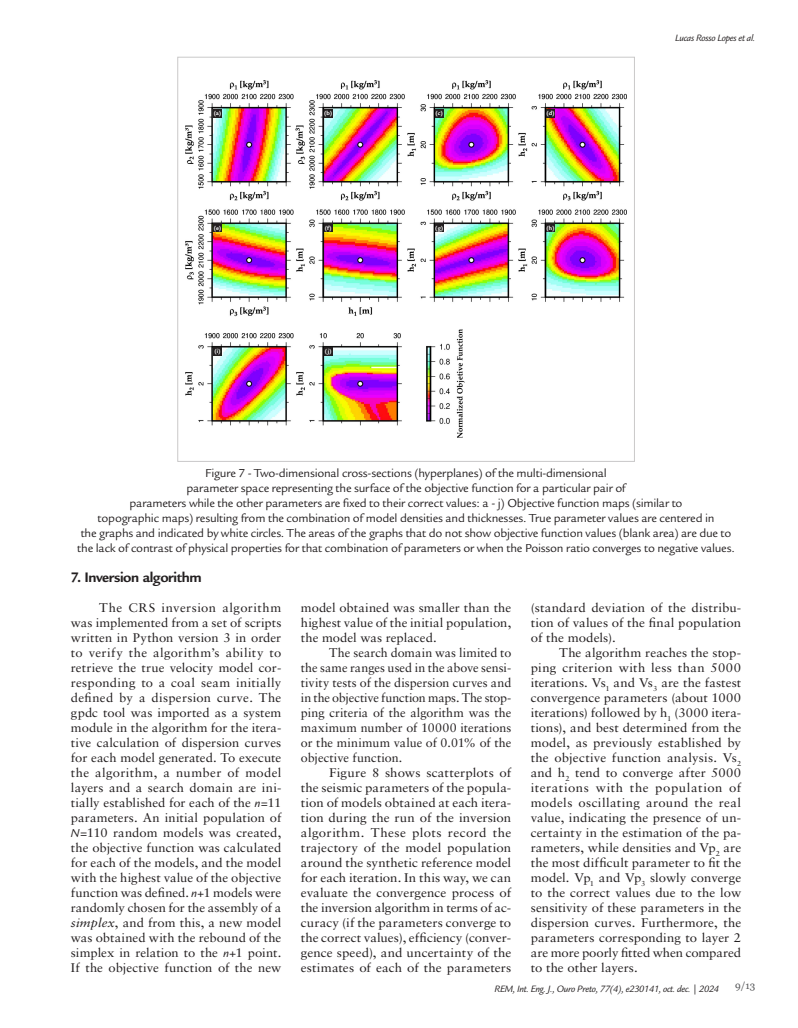
<style>
.page{position:relative;width:798px;height:1028px;background:#fff}
.page>*{position:absolute;margin:0;border:0;box-sizing:border-box;transform-origin:0 0}
.Subtítulo{font:700 15px "Legacy Sans";letter-spacing:-.03em;color:#231f20}
.Texto_-_EN{font:12.5px/15px "Sabon LT Std";color:#231f20;text-align:justify;scale:1.04 1}
.Texto_-_EN-2{font:12.5px/15px "Sabon LT Std";color:#231f20;text-align:justify;scale:1.05 1}
.Legenda{font:12.5px "Legacy Sans";letter-spacing:-.02em;color:#231f20}
.Texto_-_EN-3{font:12.5px/15px "Sabon LT Std";color:#231f20;text-align:justify;scale:1.06 1}
.Texto_-_EN-4{font:12.5px/15px "Sabon LT Std";color:#231f20;text-align:justify}
.t1{font:italic 10px "Legacy Sans";letter-spacing:-.025em;color:#231f20}
.t2{font:10px "Georgia";color:#57585a}
.legenda_PT{font:700 6.25px "Legacy Sans";color:#fff}
.s1{font-family:"Legacy Sans";font-style:italic}
.s2{font-style:italic}
</style>
<div class="page">
<img style="left:186px;top:81px;width:440px;height:357px">
<div style="left:213px;top:109px;width:9px;height:9px;background:#231f20"></div>
<div style="left:324px;top:223px;width:8px;height:9px;background:#231f20"></div>
<div style="left:324px;top:109px;width:8px;height:9px;background:#231f20"></div>
<div style="left:434px;top:223px;width:9px;height:9px;background:#231f20"></div>
<div style="left:434px;top:109px;width:9px;height:9px;background:#231f20"></div>
<div style="left:546px;top:223px;width:8px;height:9px;background:#231f20"></div>
<div style="left:546px;top:109px;width:8px;height:9px;background:#231f20"></div>
<div style="left:213px;top:347px;width:9px;height:9px;background:#231f20"></div>
<div style="left:213px;top:223px;width:9px;height:9px;background:#231f20"></div>
<div style="left:324px;top:347px;width:8px;height:9px;background:#231f20"></div>
<p class="t1" style="left:674px;top:32px;width:82px">Lucas Rosso Lopes et al.</p>
<p class="legenda_PT" style="left:214px;top:110px;width:9px">(a)</p>
<p class="legenda_PT" style="left:324px;top:110px;width:10px">(b)</p>
<p class="legenda_PT" style="left:435px;top:110px;width:9px">(c)</p>
<p class="legenda_PT" style="left:546px;top:110px;width:10px">(d)</p>
<p class="legenda_PT" style="left:214px;top:224px;width:9px">(e)</p>
<p class="legenda_PT" style="left:324px;top:224px;width:8px">(f)</p>
<p class="legenda_PT" style="left:435px;top:224px;width:9px">(g)</p>
<p class="legenda_PT" style="left:546px;top:224px;width:9px">(h)</p>
<p class="legenda_PT" style="left:214px;top:348px;width:8px">(i)</p>
<p class="legenda_PT" style="left:325px;top:348px;width:8px">(j)</p>
<p class="Legenda" style="left:205px;top:466px;width:403px">Figure 7 - Two-dimensional cross-sections (hyperplanes) of the multi-dimensional</p>
<p class="Legenda" style="left:186px;top:481px;width:440px">parameter space representing the surface of the objective function for a particular pair of</p>
<p class="Legenda" style="left:129px;top:496px;width:554px">parameters while the other parameters are fixed to their correct values: a - j) Objective function maps (similar to</p>
<p class="Legenda" style="left:98px;top:511px;width:618px">topographic maps) resulting from the combination of model densities and thicknesses. True parameter values are centered in</p>
<p class="Legenda" style="left:81px;top:526px;width:652px">the graphs and indicated by white circles. The areas of the graphs that do not show objective function values (blank area) are due to</p>
<p class="Legenda" style="left:77px;top:541px;width:658px">the lack of contrast of physical properties for that combination of parameters or when the Poisson ratio converges to negative values.</p>
<p class="Subtítulo" style="left:71px;top:568px;width:132px">7. Inversion algorithm</p>
<p class="Texto_-_EN" style="left:71px;top:600px;width:204px;text-indent:28px">The CRS inversion algorithm was implemented from a set of scripts written in Python version 3 in order to verify the algorithm’s ability to retrieve the true velocity model cor&shy;responding to a coal seam initially defined by a dispersion curve. The gpdc tool was imported as a system module in the algorithm for the itera&shy;tive calculation of dispersion curves for each model generated. To execute the algorithm, a number of model layers and a search domain are ini&shy;tially established for each of the <span class="s1">n</span>=11 parameters. An initial population of <span class="s1">N</span>=110 random models was created, the objective function was calculated for each of the models, and the model with the highest value of the objective function was defined. <span class="s1">n</span>+1 models were randomly chosen for the assembly of a <span class="s2">simplex</span>, and from this, a new model was obtained with the rebound of the simplex in relation to the <span class="s1">n</span>+1 point.<br>If the objective function of the new</p>
<p class="Texto_-_EN" style="left:301px;top:600px;width:204px">model obtained was smaller than the highest value of the initial population, the model was replaced.</p>
<p class="Texto_-_EN-4" style="left:301px;top:645px;width:212px;text-indent:28px">The search domain was limited to the same ranges used in the above sensi&shy;tivity tests of the dispersion curves and in the objective function maps. The stop&shy;ping criteria of the algorithm was the maximum number of 10000 iterations or the minimum value of 0.01% of the objective function.</p>
<p class="Texto_-_EN-3" style="left:301px;top:765px;width:200px;text-indent:28px">Figure 8 shows scatterplots of the seismic parameters of the popula&shy;tion of models obtained at each itera&shy;tion during the run of the inversion algorithm. These plots record the trajectory of the model population around the synthetic reference model for each iteration. In this way, we can evaluate the convergence process of the inversion algorithm in terms of ac&shy;curacy (if the parameters converge to the correct values), efficiency (conver&shy;gence speed), and uncertainty of the estimates of each of the parameters</p>
<p class="Texto_-_EN-3" style="left:530px;top:600px;width:200px">(standard deviation of the distribu&shy;tion of values of the final population of the models).</p>
<p class="Texto_-_EN-2" style="left:530px;top:645px;width:202px;text-indent:28px">The algorithm reaches the stop&shy;ping criterion with less than 5000 iterations. Vs<sub>1</sub> and Vs<sub>3</sub> are the fastest convergence parameters (about 1000 iterations) followed by h<sub>1</sub> (3000 itera&shy;tions), and best determined from the model, as previously established by the objective function analysis. Vs<sub>2 </sub>and h<sub>2</sub> tend to converge after 5000 iterations with the population of models oscillating around the real value, indicating the presence of un&shy;certainty in the estimation of the pa&shy;rameters, while densities and Vp<sub>2</sub> are the most difficult parameter to fit the model. Vp<sub>1</sub> and Vp<sub>3</sub> slowly converge to the correct values due to the low sensitivity of these parameters in the dispersion curves. Furthermore, the parameters corresponding to layer 2 are more poorly fitted when compared to the other layers.</p>
<p class="t1" style="left:494px;top:983px;width:226px">REM, Int. Eng. J., Ouro Preto, 77(4), e230141, oct. dec. | 2024</p>
<p class="t2" style="left:735px;top:979px;width:22px">9/13</p>
</div>
